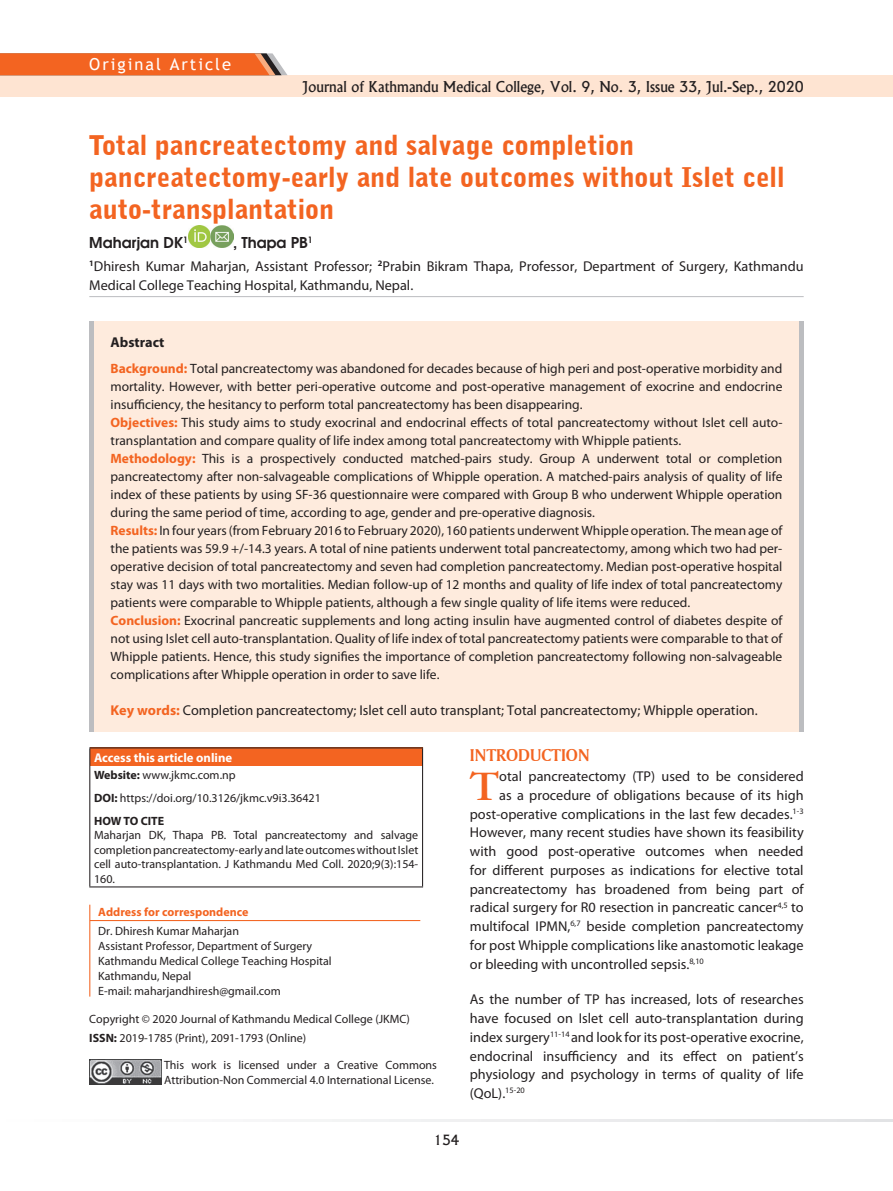
<style>
.page{position:relative;width:893px;height:1191px;background:#fff}
.page>*{position:absolute;margin:0;border:0;box-sizing:border-box;transform-origin:0 0}
.t1{font:700 44.7px "American Garamond BT";color:#f36421}
.t2{font:900 27px/32.4px "Bell Gothic BT";color:#f36421}
.t3{font:18px "Amerigo BT Bold A";color:#f36421}
.t4{font:16.5px "Trebuchet MS";letter-spacing:.12em;color:#fff}
.t5{font:600 15px "Avant Garde";color:#231f20}
.t6{font:14.25px/18.8px "Myriad Pro";color:#231f20}
.t7{font:14.25px "Alaska";color:#231f20}
.t8{font:700 14.25px "Myriad Pro";color:#231f20}
.t9{font:13.5px/18px "Myriad Pro";color:#231f20}
.t10{font:13.5px "Alaska";color:#231f20}
.t11{font:700 12.75px "Myriad Pro";color:#fff}
.t12{font:12px/15px "Myriad Pro";color:#231f20}
.t13{font:700 12px "Myriad Pro";color:#f36421}
.s1{font-weight:700;color:#f36421}
.s2{font-weight:700}
</style>
<div class="page">
<div style="left:0;top:75px;width:893px;height:22px;background:#fee4d2"></div>
<svg style="left:0;top:53px;width:287px;height:22px"></svg>
<svg style="left:300px;top:1119px;width:592px;height:2px"></svg>
<div style="left:89px;top:321px;width:715px;height:410px;background:#feebdd"></div>
<div style="left:89px;top:321px;width:5px;height:410px;background:#bcbdc0"></div>
<div style="left:799px;top:321px;width:5px;height:410px;background:#bcbdc0"></div>
<hr style="left:89px;top:904px;width:1px;height:92px;background:#f36421">
<hr style="left:90px;top:920px;width:330px;height:1px;background:#f36421">
<hr style="left:89px;top:296px;width:715px;height:1px;background:#bcbdc0">
<img style="left:188px;top:225px;width:45px;height:23px">
<div style="left:90px;top:748px;width:333px;height:18px;background:#f36421"></div>
<hr style="left:89px;top:747px;width:334px;height:1px;background:#231f20">
<svg style="left:89px;top:748px;width:1px;height:18px"></svg>
<svg style="left:422px;top:748px;width:1px;height:18px"></svg>
<hr style="left:89px;top:766px;width:1px;height:120px;background:#231f20">
<hr style="left:422px;top:766px;width:1px;height:120px;background:#231f20">
<hr style="left:89px;top:886px;width:334px;height:1px;background:#231f20">
<img style="left:89px;top:1059px;width:72px;height:25px">
<p class="t4" style="left:89px;top:54px;width:143px">Original Article</p>
<p class="t7" style="left:303px;top:77px;width:502px">Journal of Kathmandu Medical College, Vol. 9, No. 3, Issue 33, Jul.-Sep., 2020</p>
<h2 class="t2" style="left:89px;top:128px;width:697px">Total pancreatectomy and salvage completion pancreatectomy-early and late outcomes without Islet cell auto-transplantation</h2>
<p class="t5" style="left:89px;top:233px;width:100px">Maharjan DK<sup>1</sup></p>
<p class="t5" style="left:233px;top:233px;width:81px">, Thapa PB<sup>1</sup></p>
<p class="t6" style="left:89px;top:257px;width:716px"><sup>1</sup>Dhiresh Kumar Maharjan, Assistant Professor; <sup>2</sup>Prabin Bikram Thapa, Professor, Department of Surgery, Kathmandu<br>Medical College Teaching Hospital, Kathmandu, Nepal.</p>
<p class="t8" style="left:111px;top:333px;width:55px">Abstract</p>
<p class="t9" style="left:111px;top:360px;width:673px"><span class="s1">Background:</span> Total pancreatectomy was abandoned for decades because of high peri and post-operative morbidity and mortality. However, with better peri-operative outcome and post-operative management of exocrine and endocrine insufficiency, the hesitancy to perform total pancreatectomy has been disappearing.<br><span class="s1">Objectives:</span> This study aims to study exocrinal and endocrinal effects of total pancreatectomy without Islet cell auto&shy;transplantation and compare quality of life index among total pancreatectomy with Whipple patients.<br><span class="s1">Methodology:</span> This is a prospectively conducted matched-pairs study. Group A underwent total or completion pancreatectomy after non-salvageable complications of Whipple operation. A matched-pairs analysis of quality of life index of these patients by using SF-36 questionnaire were compared with Group B who underwent Whipple operation during the same period of time, according to age, gender and pre-operative diagnosis.<br><span class="s1">Results:</span> In four years (from February 2016 to February 2020), 160 patients underwent Whipple operation. The mean age of the patients was 59.9 +/-14.3 years. A total of nine patients underwent total pancreatectomy, among which two had per&shy;operative decision of total pancreatectomy and seven had completion pancreatectomy. Median post-operative hospital stay was 11 days with two mortalities. Median follow-up of 12 months and quality of life index of total pancreatectomy patients were comparable to Whipple patients, although a few single quality of life items were reduced.<br><span class="s1">Conclusion:</span> Exocrinal pancreatic supplements and long acting insulin have augmented control of diabetes despite of not using Islet cell auto-transplantation. Quality of life index of total pancreatectomy patients were comparable to that of Whipple patients. Hence, this study signifies the importance of completion pancreatectomy following non-salvageable complications after Whipple operation in order to save life.</p>
<p class="t6" style="left:111px;top:701px;width:649px"><span class="s1">Key words:</span> Completion pancreatectomy; Islet cell auto transplant; Total pancreatectomy; Whipple operation.</p>
<p class="t11" style="left:94px;top:749px;width:140px">Access this article online</p>
<p class="t12" style="left:94px;top:763px;width:228px;line-height:23px"><span class="s2">Website:</span> www.jkmc.com.np<br><span class="s2">DOI:</span> https://doi.org/10.3126/jkmc.v9i3.36421<br><span class="s2">HOW TO CITE</span></p>
<p class="t12" style="left:94px;top:828px;width:326px;line-height:14.4px;text-align:justify">Maharjan DK, Thapa PB. Total pancreatectomy and salvage completion pancreatectomy-early and late outcomes without Islet cell auto-transplantation. J Kathmandu Med Coll. 2020;9(3):154- 160.</p>
<h3 class="t3" style="left:470px;top:744px;width:121px">INTRODUCTION</h3>
<h1 class="t1" style="left:470px;top:759px;width:31px">T</h1>
<p class="t6" style="left:499px;top:766px;width:306px">otal pancreatectomy (TP) used to be considered</p>
<p class="t6" style="left:499px;top:785px;width:306px">as a procedure of obligations because of its high</p>
<p class="t6" style="left:470px;top:804px;width:335px">post-operative complications in the last few decades.<sup>1-3</sup></p>
<p class="t6" style="left:470px;top:823px;width:335px">However, many recent studies have shown its feasibility</p>
<p class="t6" style="left:470px;top:841px;width:335px">with good post-operative outcomes when needed</p>
<p class="t6" style="left:470px;top:860px;width:335px">for different purposes as indications for elective total</p>
<p class="t6" style="left:470px;top:879px;width:335px">pancreatectomy has broadened from being part of</p>
<p class="t6" style="left:470px;top:898px;width:335px">radical surgery for R0 resection in pancreatic cancer<sup>4,5</sup> to</p>
<p class="t6" style="left:470px;top:916px;width:335px">multifocal IPMN,<sup>6,7</sup> beside completion pancreatectomy</p>
<p class="t6" style="left:470px;top:935px;width:335px">for post Whipple complications like anastomotic leakage</p>
<p class="t6" style="left:470px;top:954px;width:235px">or bleeding with uncontrolled sepsis.<sup>8,10</sup></p>
<p class="t6" style="left:470px;top:990px;width:335px;text-align:justify">As the number of TP has increased, lots of researches have focused on Islet cell auto-transplantation during index surgery<sup>11-14</sup> and look for its post-operative exocrine, endocrinal insufficiency and its effect on patient’s physiology and psychology in terms of quality of life (QoL).<sup>15-20</sup></p>
<p class="t13" style="left:98px;top:903px;width:152px">Address for correspondence</p>
<p class="t12" style="left:98px;top:923px;width:235px">Dr. Dhiresh Kumar Maharjan<br>Assistant Professor, Department of Surgery Kathmandu Medical College Teaching Hospital Kathmandu, Nepal<br>E-mail: maharjandhiresh@gmail.com</p>
<p class="t12" style="left:89px;top:1009px;width:322px;line-height:19.2px">Copyright © 2020 Journal of Kathmandu Medical College (JKMC)<br><span class="s2">ISSN:</span> 2019-1785 (Print), 2091-1793 (Online)</p>
<p class="t12" style="left:164px;top:1057px;width:274px">This work is licensed under a Creative Commons<br>Attribution-Non Commercial 4.0 International License.</p>
<p class="t10" style="left:434px;top:1131px;width:27px">154</p>
</div>
